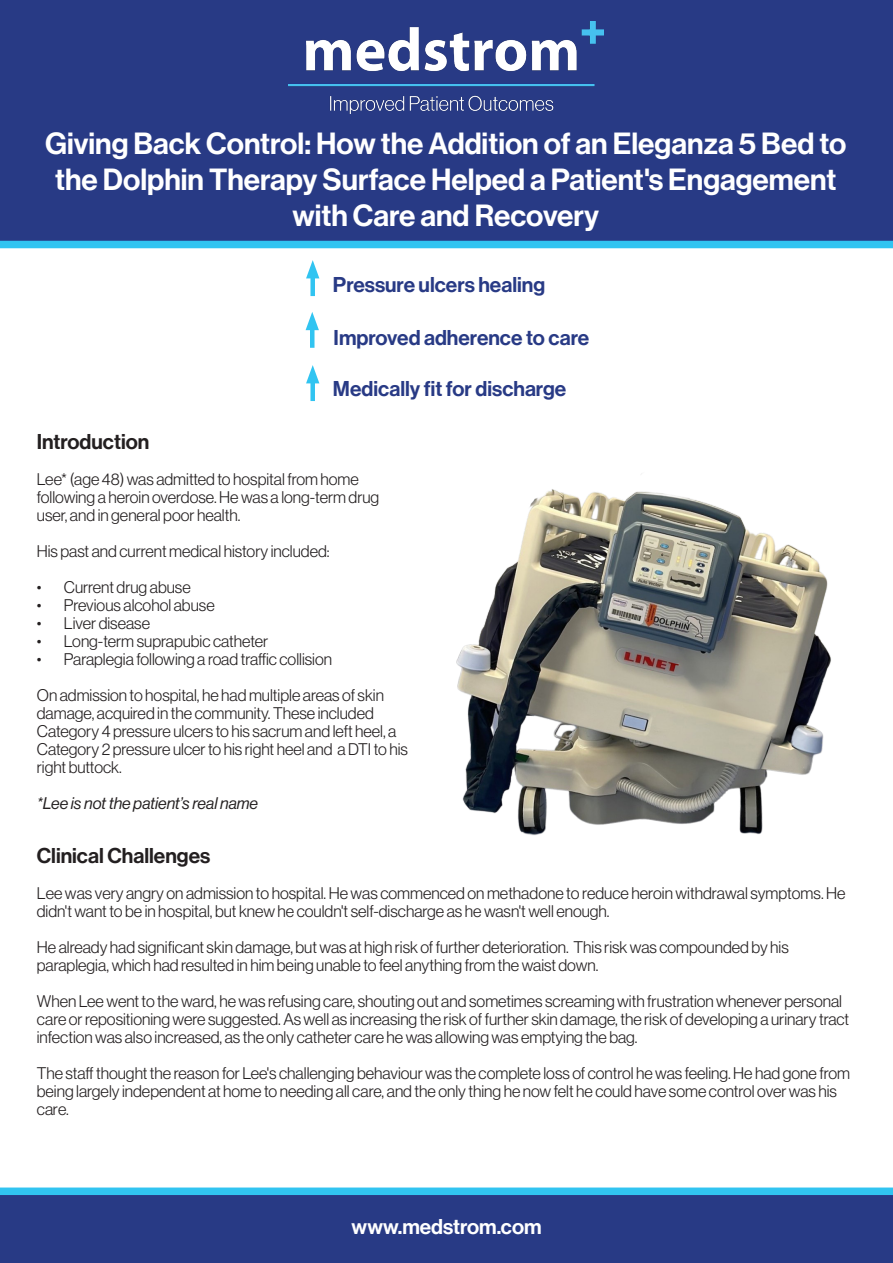
<style>
.page{position:relative;width:893px;height:1263px;background:#fff}
.page>*{position:absolute;margin:0;border:0;box-sizing:border-box;transform-origin:0 0}
.t1{font:30px/36px "N Haas Grotesk DS Pro 65 Md";color:#fff;text-align:center}
.t2{font:21px "N Haas Grotesk DS Pro 65 Md";color:#283a85}
.t3{font:21px "N Haas Grotesk DS Pro 65 Md";color:#231f20}
.t4{font:21px "N Haas Grotesk DS Pro 65 Md";color:#fff}
.t5{font:16.5px/18px "N Haas Grotesk DS Pro 45 Lt";color:#231f20}
.t6{font:16.5px "N Haas Grotesk DS Pro 56 It";color:#231f20}
</style>
<div class="page">
<div style="left:310px;top:271px;width:5px;height:25px;background:#31c4f1"></div>
<svg style="left:306px;top:260px;width:13px;height:18px"></svg>
<div style="left:310px;top:376px;width:5px;height:25px;background:#31c4f1"></div>
<svg style="left:306px;top:365px;width:13px;height:18px"></svg>
<hr style="left:310px;top:323px;width:4px;height:25px;background:#31c4f1">
<svg style="left:306px;top:312px;width:13px;height:18px"></svg>
<div style="left:0;top:0;width:893px;height:248px;background:#283a85"></div>
<svg style="left:0;top:1187px;width:893px;height:76px;background:#2a4990"></svg>
<img style="left:288px;top:22px;width:315px;height:91px">
<img style="left:456px;top:489px;width:375px;height:347px">
<p class="t1" style="left:45px;top:125px;width:803px">Giving Back Control: How the Addition of an Eleganza 5 Bed to the Dolphin Therapy Surface Helped a Patient's Engagement with Care and Recovery</p>
<p class="t2" style="left:333px;top:273px;width:214px">Pressure ulcers healing</p>
<p class="t2" style="left:334px;top:325px;width:257px">Improved adherence to care</p>
<p class="t2" style="left:333px;top:376px;width:235px">Medically fit for discharge</p>
<p class="t3" style="left:37px;top:430px;width:114px">Introduction</p>
<p class="t5" style="left:37px;top:470px;width:344px">Lee* (age 48) was admitted to hospital from home following a heroin overdose. He was a long-term drug user, and in general poor health.</p>
<p class="t5" style="left:37px;top:542px;width:294px">His past and current medical history included:</p>
<p class="t5" style="left:37px;top:578px;width:155px">• Current drug abuse</p>
<p class="t5" style="left:37px;top:596px;width:179px">• Previous alcohol abuse</p>
<p class="t5" style="left:37px;top:614px;width:115px">• Liver disease</p>
<p class="t5" style="left:37px;top:632px;width:233px">• Long-term suprapubic catheter</p>
<p class="t5" style="left:37px;top:650px;width:297px">• Paraplegia following a road traffic collision</p>
<p class="t5" style="left:37px;top:686px;width:373px">On admission to hospital, he had multiple areas of skin damage, acquired in the community. These included Category 4 pressure ulcers to his sacrum and left heel, a Category 2 pressure ulcer to his right heel and a DTI to his right buttock.</p>
<p class="t6" style="left:37px;top:794px;width:223px">*Lee is not the patient’s real name</p>
<p class="t3" style="left:37px;top:844px;width:175px">Clinical Challenges</p>
<p class="t5" style="left:37px;top:884px;width:810px">Lee was very angry on admission to hospital. He was commenced on methadone to reduce heroin withdrawal symptoms. He didn't want to be in hospital, but knew he couldn't self-discharge as he wasn't well enough.</p>
<p class="t5" style="left:37px;top:938px;width:753px">He already had significant skin damage, but was at high risk of further deterioration. This risk was compounded by his paraplegia, which had resulted in him being unable to feel anything from the waist down.</p>
<p class="t5" style="left:37px;top:992px;width:814px">When Lee went to the ward, he was refusing care, shouting out and sometimes screaming with frustration whenever personal care or repositioning were suggested. As well as increasing the risk of further skin damage, the risk of developing a urinary tract infection was also increased, as the only catheter care he was allowing was emptying the bag.</p>
<p class="t5" style="left:37px;top:1064px;width:815px">The staff thought the reason for Lee's challenging behaviour was the complete loss of control he was feeling. He had gone from being largely independent at home to needing all care, and the only thing he now felt he could have some control over was his care.</p>
<p class="t4" style="left:351px;top:1214px;width:192px">www.medstrom.com</p>
</div>
